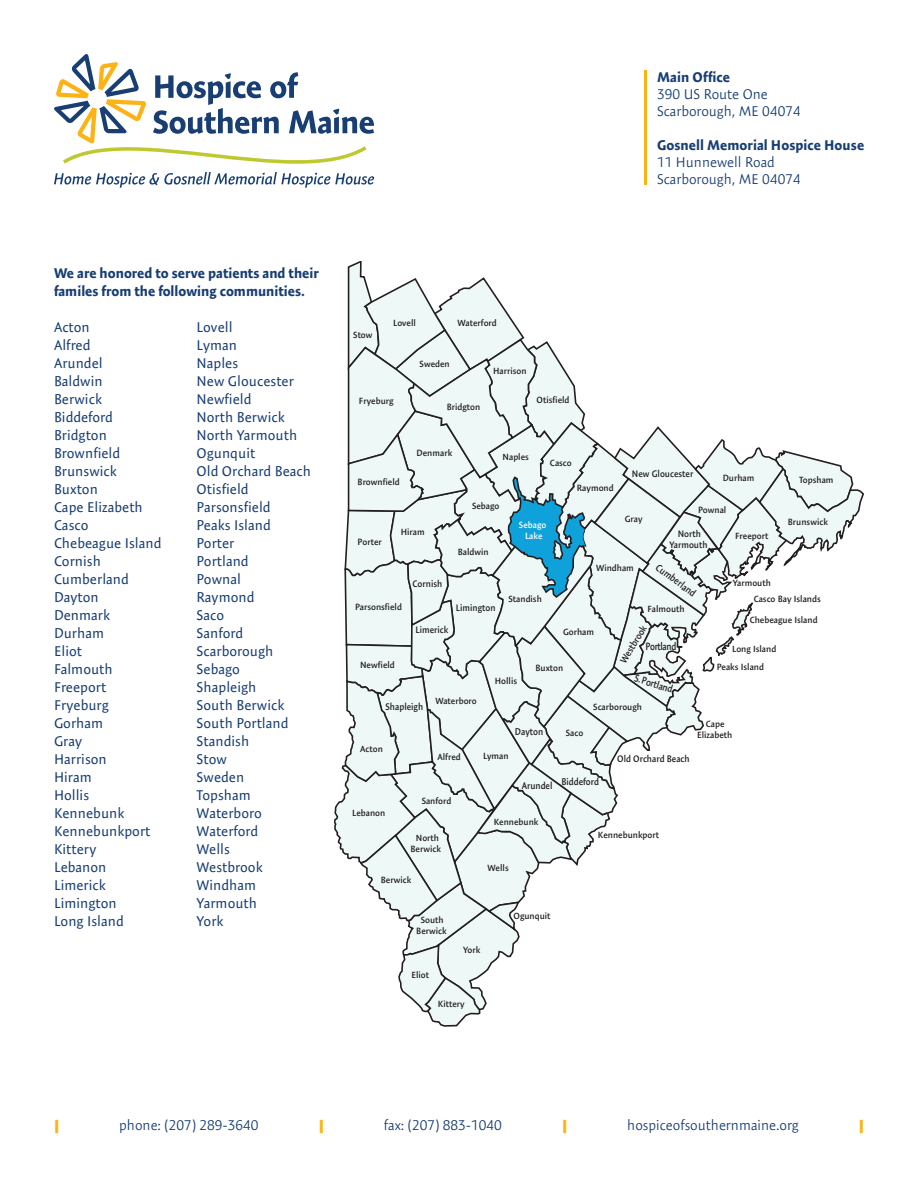
<style>
.page{position:relative;width:918px;height:1188px;background:#fff}
.page>*{position:absolute;margin:0;border:0;box-sizing:border-box;transform-origin:0 0}
.t1{font:14.25px "Expo Sans Pro";color:#183e73}
.t2{font:300 14.25px "Expo Sans Pro";color:#183e73}
.t3{font:700 14.25px/18px "Expo Sans Pro";color:#183e73}
.t4{font:900 14.25px "Expo Sans Pro";color:#fbb316}
.t5{font:600 10.5px "Expo Sans Pro";letter-spacing:-.04em;color:#231f20;scale:.86 1}
.t6{font:600 10.35px "Expo Sans Pro";color:#231f20;scale:.88 1}
.t7{font:600 10.05px "Expo Sans Pro";color:#231f20;scale:.9 1}
.t8{font:600 9.9px "Expo Sans Pro";color:#231f20;scale:.92 1}
.t9{font:600 9.75px "Expo Sans Pro";color:#231f20;scale:.93 1}
.t10{font:600 9.6px "Expo Sans Pro";color:#231f20;scale:.95 1}
.t11{font:600 9.45px/10.4px "Expo Sans Pro";color:#231f20;text-align:center;scale:.96 1}
.t12{font:600 9px/10.9px "Expo Sans Pro";color:#231f20;text-align:center}
.t13{font:600 9px/10.9px "Expo Sans Pro";color:#fff;text-align:center}
</style>
<div class="page">
<svg style="left:54px;top:54px;width:320px;height:134px"></svg>
<hr style="left:644px;top:70px;width:2px;height:114px;background:#fbb316">
<svg style="left:335px;top:262px;width:530px;height:765px"></svg>
<p class="t3" style="left:54px;top:264px;width:266px">We are honored to serve patients and their familes from the following communities.</p>
<p class="t1" style="left:54px;top:319px;width:37px">Acton</p>
<p class="t1" style="left:54px;top:337px;width:38px">Alfred</p>
<p class="t1" style="left:54px;top:355px;width:50px">Arundel</p>
<p class="t1" style="left:54px;top:373px;width:50px">Baldwin</p>
<p class="t1" style="left:54px;top:391px;width:50px">Berwick</p>
<p class="t1" style="left:54px;top:409px;width:61px">Biddeford</p>
<p class="t1" style="left:54px;top:427px;width:54px">Bridgton</p>
<p class="t1" style="left:54px;top:445px;width:68px">Brownfield</p>
<p class="t1" style="left:54px;top:463px;width:64px">Brunswick</p>
<p class="t1" style="left:54px;top:481px;width:45px">Buxton</p>
<p class="t1" style="left:54px;top:499px;width:90px">Cape Elizabeth</p>
<p class="t1" style="left:54px;top:517px;width:36px">Casco</p>
<p class="t1" style="left:54px;top:535px;width:109px">Chebeague Island</p>
<p class="t1" style="left:54px;top:553px;width:49px">Cornish</p>
<p class="t1" style="left:54px;top:571px;width:76px">Cumberland</p>
<p class="t1" style="left:54px;top:589px;width:46px">Dayton</p>
<p class="t1" style="left:54px;top:607px;width:58px">Denmark</p>
<p class="t1" style="left:54px;top:625px;width:52px">Durham</p>
<p class="t1" style="left:54px;top:643px;width:30px">Eliot</p>
<p class="t1" style="left:54px;top:661px;width:60px">Falmouth</p>
<p class="t1" style="left:54px;top:679px;width:54px">Freeport</p>
<p class="t1" style="left:54px;top:697px;width:56px">Fryeburg</p>
<p class="t1" style="left:54px;top:715px;width:51px">Gorham</p>
<p class="t1" style="left:54px;top:733px;width:30px">Gray</p>
<p class="t1" style="left:54px;top:751px;width:54px">Harrison</p>
<p class="t1" style="left:54px;top:769px;width:39px">Hiram</p>
<p class="t1" style="left:54px;top:787px;width:37px">Hollis</p>
<p class="t1" style="left:54px;top:805px;width:72px">Kennebunk</p>
<p class="t1" style="left:54px;top:823px;width:98px">Kennebunkport</p>
<p class="t1" style="left:54px;top:841px;width:44px">Kittery</p>
<p class="t1" style="left:54px;top:859px;width:54px">Lebanon</p>
<p class="t1" style="left:54px;top:877px;width:53px">Limerick</p>
<p class="t1" style="left:54px;top:895px;width:64px">Limington</p>
<p class="t1" style="left:54px;top:913px;width:71px">Long Island</p>
<p class="t1" style="left:197px;top:319px;width:37px">Lovell</p>
<p class="t1" style="left:197px;top:337px;width:42px">Lyman</p>
<p class="t1" style="left:197px;top:355px;width:43px">Naples</p>
<p class="t1" style="left:197px;top:373px;width:99px">New Gloucester</p>
<p class="t1" style="left:197px;top:391px;width:56px">Newfield</p>
<p class="t1" style="left:197px;top:409px;width:90px">North Berwick</p>
<p class="t1" style="left:197px;top:427px;width:102px">North Yarmouth</p>
<p class="t1" style="left:197px;top:445px;width:60px">Ogunquit</p>
<p class="t1" style="left:197px;top:463px;width:116px">Old Orchard Beach</p>
<p class="t1" style="left:197px;top:481px;width:53px">Otisfield</p>
<p class="t1" style="left:197px;top:499px;width:75px">Parsonsfield</p>
<p class="t1" style="left:197px;top:517px;width:76px">Peaks Island</p>
<p class="t1" style="left:197px;top:535px;width:39px">Porter</p>
<p class="t1" style="left:197px;top:553px;width:54px">Portland</p>
<p class="t1" style="left:197px;top:571px;width:46px">Pownal</p>
<p class="t1" style="left:197px;top:589px;width:59px">Raymond</p>
<p class="t1" style="left:197px;top:607px;width:29px">Saco</p>
<p class="t1" style="left:197px;top:625px;width:48px">Sanford</p>
<p class="t1" style="left:197px;top:643px;width:78px">Scarborough</p>
<p class="t1" style="left:197px;top:661px;width:45px">Sebago</p>
<p class="t1" style="left:197px;top:679px;width:61px">Shapleigh</p>
<p class="t1" style="left:197px;top:697px;width:89px">South Berwick</p>
<p class="t1" style="left:197px;top:715px;width:93px">South Portland</p>
<p class="t1" style="left:197px;top:733px;width:54px">Standish</p>
<p class="t1" style="left:197px;top:751px;width:32px">Stow</p>
<p class="t1" style="left:197px;top:769px;width:49px">Sweden</p>
<p class="t1" style="left:197px;top:787px;width:56px">Topsham</p>
<p class="t1" style="left:197px;top:805px;width:67px">Waterboro</p>
<p class="t1" style="left:197px;top:823px;width:63px">Waterford</p>
<p class="t1" style="left:197px;top:841px;width:35px">Wells</p>
<p class="t1" style="left:197px;top:859px;width:68px">Westbrook</p>
<p class="t1" style="left:197px;top:877px;width:61px">Windham</p>
<p class="t1" style="left:197px;top:895px;width:62px">Yarmouth</p>
<p class="t1" style="left:197px;top:913px;width:28px">York</p>
<p class="t3" style="left:657px;top:68px;width:75px">Main Office</p>
<p class="t2" style="left:657px;top:86px;width:112px">390 US Route One</p>
<p class="t2" style="left:657px;top:103px;width:145px">Scarborough, ME 04074</p>
<p class="t3" style="left:657px;top:136px;width:209px">Gosnell Memorial Hospice House</p>
<p class="t2" style="left:657px;top:154px;width:119px">11 Hunnewell Road</p>
<p class="t2" style="left:657px;top:171px;width:145px">Scarborough, ME 04074</p>
<p class="t12" style="left:353px;top:329px;width:21px">Stow</p>
<p class="t12" style="left:393px;top:318px;width:24px">Lovell</p>
<p class="t12" style="left:458px;top:318px;width:41px">Waterford</p>
<p class="t12" style="left:420px;top:358px;width:32px">Sweden</p>
<p class="t12" style="left:493px;top:366px;width:35px">Harrison</p>
<p class="t12" style="left:359px;top:395px;width:36px">Fryeburg</p>
<p class="t12" style="left:447px;top:401px;width:35px">Bridgton</p>
<p class="t12" style="left:537px;top:394px;width:34px">Otisfield</p>
<p class="t12" style="left:358px;top:477px;width:44px">Brownfield</p>
<p class="t12" style="left:417px;top:447px;width:37px">Denmark</p>
<p class="t12" style="left:358px;top:536px;width:26px">Porter</p>
<p class="t12" style="left:401px;top:527px;width:25px">Hiram</p>
<p class="t12" style="left:503px;top:451px;width:28px">Naples</p>
<p class="t12" style="left:472px;top:501px;width:29px">Sebago</p>
<p class="t12" style="left:550px;top:457px;width:23px">Casco</p>
<p class="t12" style="left:577px;top:482px;width:38px">Raymond</p>
<p class="t13" style="left:519px;top:519px;width:29px">Sebago<br>Lake</p>
<p class="t12" style="left:458px;top:546px;width:32px">Baldwin</p>
<p class="t10" style="left:632px;top:468px;width:66px">New Gloucester</p>
<p class="t12" style="left:723px;top:473px;width:33px">Durham</p>
<p class="t12" style="left:625px;top:513px;width:19px">Gray</p>
<p class="t12" style="left:698px;top:504px;width:30px">Pownal</p>
<p class="t11" style="left:669px;top:529px;width:41px">North<br>Yarmouth</p>
<p class="t12" style="left:735px;top:530px;width:35px">Freeport</p>
<p class="t12" style="left:799px;top:474px;width:36px">Topsham</p>
<p class="t12" style="left:788px;top:516px;width:41px">Brunswick</p>
<p class="t12" style="left:355px;top:601px;width:48px">Parsonsfield</p>
<p class="t12" style="left:360px;top:660px;width:36px">Newfield</p>
<p class="t10" style="left:413px;top:578px;width:33px">Cornish</p>
<p class="t10" style="left:415px;top:624px;width:36px">Limerick</p>
<p class="t10" style="left:456px;top:602px;width:43px">Limington</p>
<p class="t12" style="left:509px;top:594px;width:35px">Standish</p>
<p class="t12" style="left:596px;top:562px;width:39px">Windham</p>
<p class="t7" style="left:661px;top:561px;width:54px;rotate:37deg">Cumberland</p>
<p class="t12" style="left:648px;top:603px;width:39px">Falmouth</p>
<p class="t12" style="left:563px;top:626px;width:33px">Gorham</p>
<p class="t12" style="left:536px;top:663px;width:29px">Buxton</p>
<p class="t9" style="left:618px;top:659px;width:47px;rotate:-59deg">Westbrook</p>
<p class="t5" style="left:646px;top:640px;width:37px">Portland</p>
<p class="t12" style="left:495px;top:675px;width:24px">Hollis</p>
<p class="t6" style="left:637px;top:672px;width:46px;rotate:17deg">S.Portland</p>
<p class="t9" style="left:386px;top:701px;width:42px">Shapleigh</p>
<p class="t12" style="left:435px;top:695px;width:43px">Waterboro</p>
<p class="t12" style="left:593px;top:701px;width:50px">Scarborough</p>
<p class="t12" style="left:733px;top:578px;width:40px">Yarmouth</p>
<p class="t12" style="left:754px;top:593px;width:69px">Casco Bay Islands</p>
<p class="t12" style="left:750px;top:614px;width:69px">Chebeague Island</p>
<p class="t12" style="left:732px;top:644px;width:46px">Long Island</p>
<p class="t12" style="left:717px;top:662px;width:49px">Peaks Island</p>
<p class="t12" style="left:360px;top:744px;width:24px">Acton</p>
<p class="t12" style="left:352px;top:808px;width:35px">Lebanon</p>
<p class="t12" style="left:437px;top:751px;width:25px">Alfred</p>
<p class="t12" style="left:422px;top:796px;width:31px">Sanford</p>
<p class="t12" style="left:411px;top:832px;width:32px">North<br>Berwick</p>
<p class="t12" style="left:381px;top:874px;width:32px">Berwick</p>
<p class="t8" style="left:515px;top:725px;width:32px">Dayton</p>
<p class="t12" style="left:566px;top:727px;width:19px">Saco</p>
<p class="t12" style="left:697px;top:719px;width:37px">Cape<br>Elizabeth</p>
<p class="t12" style="left:483px;top:751px;width:27px">Lyman</p>
<p class="t10" style="left:617px;top:753px;width:78px">Old Orchard Beach</p>
<p class="t9" style="left:522px;top:780px;width:35px">Arundel</p>
<p class="t9" style="left:561px;top:776px;width:42px">Biddeford</p>
<p class="t12" style="left:494px;top:816px;width:46px">Kennebunk</p>
<p class="t12" style="left:488px;top:862px;width:23px">Wells</p>
<p class="t12" style="left:598px;top:829px;width:63px">Kennebunkport</p>
<p class="t12" style="left:416px;top:914px;width:32px">South<br>Berwick</p>
<p class="t12" style="left:411px;top:969px;width:19px">Eliot</p>
<p class="t12" style="left:463px;top:944px;width:19px">York</p>
<p class="t12" style="left:438px;top:999px;width:28px">Kittery</p>
<p class="t12" style="left:514px;top:910px;width:39px">Ogunquit</p>
<p class="t4" style="left:54px;top:1116px;width:7px">|</p>
<p class="t2" style="left:119px;top:1117px;width:141px">phone: (207) 289-3640</p>
<p class="t4" style="left:319px;top:1116px;width:7px">|</p>
<p class="t2" style="left:384px;top:1117px;width:120px">fax: (207) 883-1040</p>
<p class="t4" style="left:562px;top:1116px;width:7px">|</p>
<p class="t2" style="left:627px;top:1117px;width:173px">hospiceofsouthernmaine.org</p>
<p class="t4" style="left:859px;top:1116px;width:7px">|</p>
</div>
